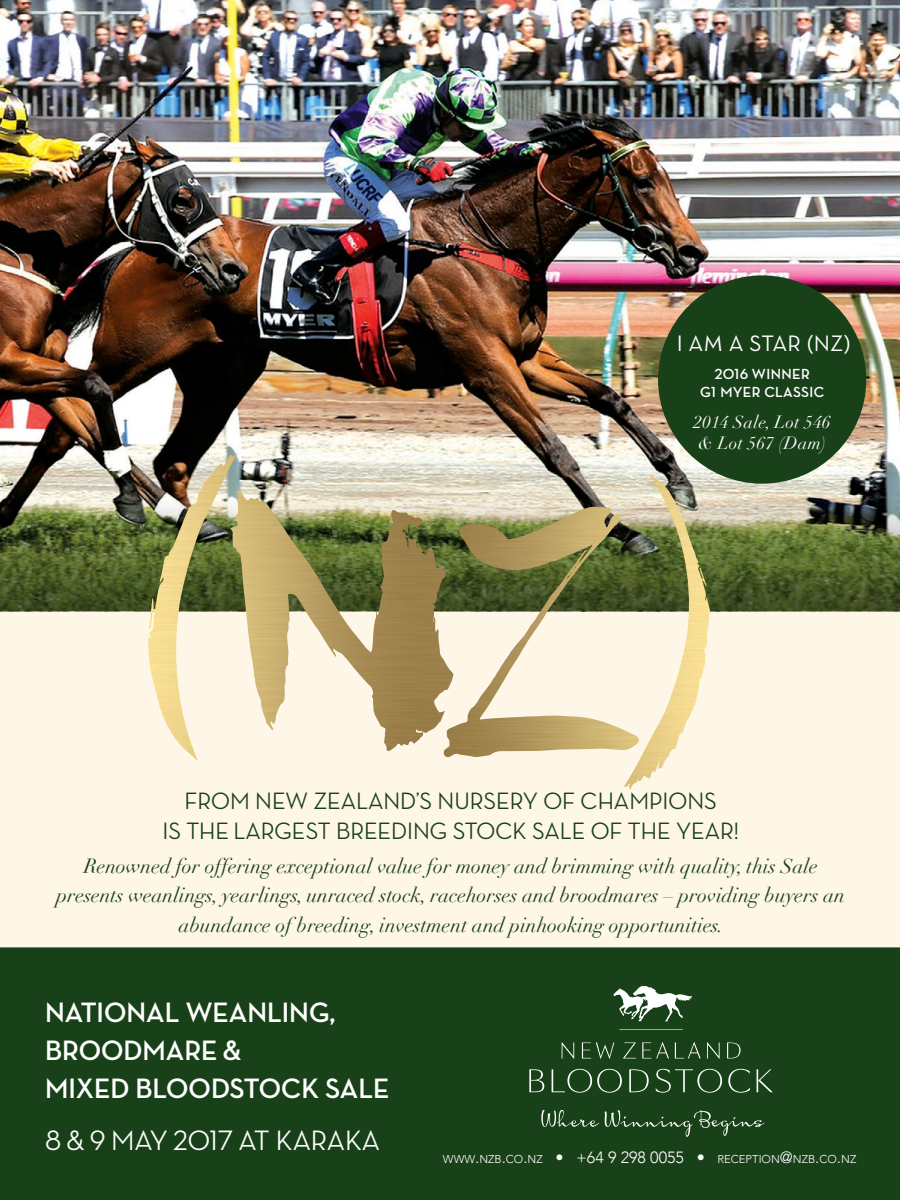
<style>
.page{position:relative;width:900px;height:1200px;background:#fef7e8}
.page>*{position:absolute;margin:0;border:0;box-sizing:border-box;transform-origin:0 0}
.t1{font:700 28.5px/38.1px "Neutra Disp";color:#fff}
.t2{font:500 28.5px "Neutra Disp";color:#fff}
.t3{font:500 24.15px/29.7px "Neutra Disp";color:#194119;text-align:center}
.t4{font:22.8px "Neutra Text Book Alt";letter-spacing:.01em;color:#fff}
.t5{font:italic 20.1px/29.7px "Didot";color:#194119;text-align:center}
.t6{font:italic 17.4px/20.9px "Didot";letter-spacing:.02em;color:#fff}
.t7{font:700 14.85px/17.9px "Neutra Disp";letter-spacing:.02em;color:#fff;text-align:center}
.t8{font:300 11.4px "Avenir";color:#fff}
.s1{font-size:16.2px}
</style>
<div class="page">
<img style="left:0;top:0;width:900px;height:323px">
<img style="left:0;top:323px;width:900px;height:288px">
<div style="left:658px;top:275px;width:208px;height:209px;background:#194119;border-radius:50%"></div>
<img style="left:147px;top:453px;width:562px;height:337px">
<div style="left:0;top:947px;width:900px;height:253px;background:#194119"></div>
<svg style="left:529px;top:984px;width:244px;height:153px;background:#2b502b"></svg>
<p class="t4" style="left:677px;top:329px;width:175px">I AM A STAR (NZ)</p>
<p class="t7" style="left:700px;top:365px;width:126px">2016 WINNER<br>G1 MYER CLASSIC</p>
<p class="t6" style="left:694px;top:412px;width:138px">2014 Sale, Lot 546 &amp; Lot 567 (Dam)</p>
<p class="t3" style="left:162px;top:786px;width:578px">FROM NEW ZEALAND’S NURSERY OF CHAMPIONS<br>IS THE LARGEST BREEDING STOCK SALE OF THE YEAR!</p>
<p class="t5" style="left:56px;top:851px;width:790px">Renowned for offering exceptional value for money and brimming with quality, this Sale presents weanlings, yearlings, unraced stock, racehorses and broodmares – providing buyers an abundance of breeding, investment and pinhooking opportunities.</p>
<h1 class="t1" style="left:45px;top:994px;width:346px">NATIONAL WEANLING,<br>BROODMARE &amp;<br>MIXED BLOODSTOCK SALE</h1>
<h1 class="t2" style="left:45px;top:1124px;width:337px">8 &amp; 9 MAY 2017 AT KARAKA</h1>
<p class="t8" style="left:443px;top:1152px;width:415px">WWW<span class="s1">.</span>NZB<span class="s1">.</span>CO<span class="s1">.</span>NZ <span class="s1">• +64 9 298 0055 •</span> RECEPTION<span class="s1">@</span>NZB<span class="s1">.</span>CO<span class="s1">.</span>NZ</p>
</div>
